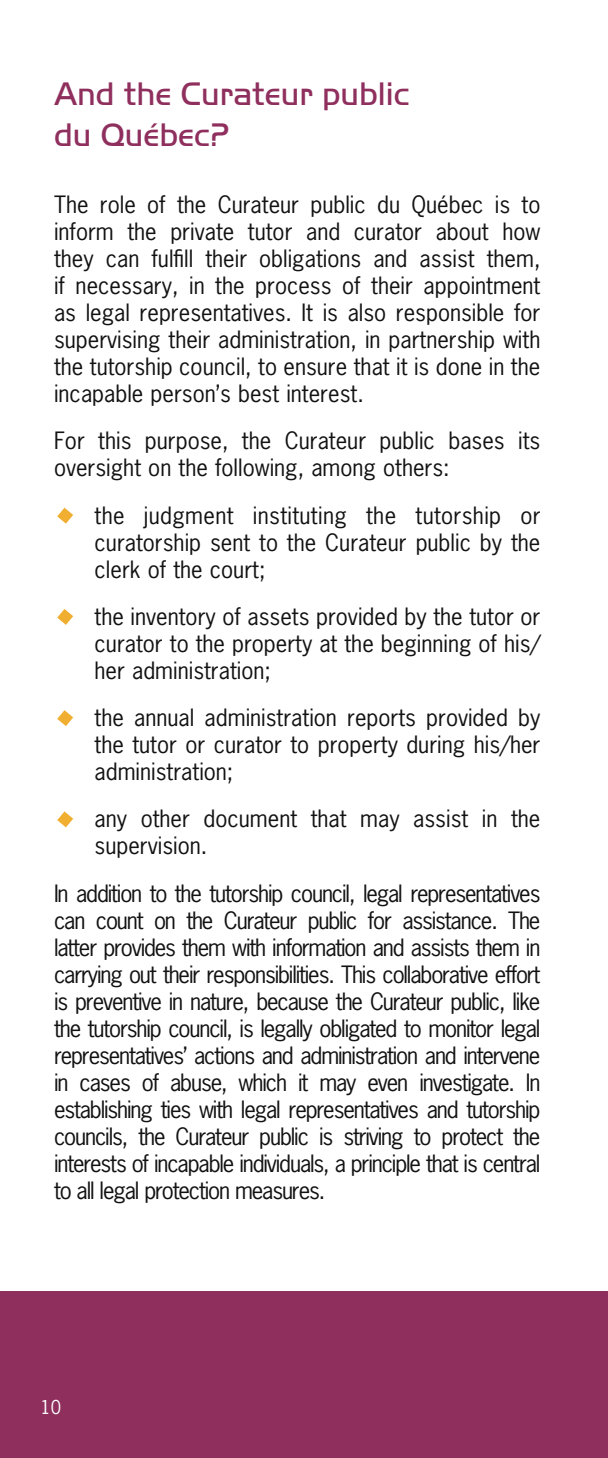
<style>
.page{position:relative;width:608px;height:1458px;background:#fff}
.page>*{position:absolute;margin:0;border:0;box-sizing:border-box;transform-origin:0 0}
.t1{font:33.75px/40.5px "Handel Got D Ligh";color:#8f2f5d}
.Liste{font:22.5px/27px "News Gothic Std";color:#121212;text-align:justify}
.t2{font:18px "News Gothic Std";color:#fff}
</style>
<div class="page">
<div style="left:0;top:1292px;width:608px;height:166px;background:#8f2f5d"></div>
<svg style="left:57px;top:508px;width:16px;height:16px"></svg>
<svg style="left:57px;top:609px;width:16px;height:16px"></svg>
<svg style="left:57px;top:710px;width:16px;height:16px"></svg>
<svg style="left:57px;top:811px;width:16px;height:16px"></svg>
<h1 class="t1" style="left:54px;top:74px;width:357px">And the Curateur public du Québec?</h1>
<p class="Liste" style="left:54px;top:191px;width:488px">The role of the Curateur public du Québec is to inform the private tutor and curator about how they can fulfill their obligations and assist them, if necessary, in the process of their appointment as legal representatives. It is also responsible for supervising their administration, in partnership with the tutorship council, to ensure that it is done in the incapable person’s best interest.</p>
<p class="Liste" style="left:54px;top:427px;width:487px">For this purpose, the Curateur public bases its oversight on the following, among others:</p>
<p class="Liste" style="left:94px;top:501px;width:447px">the judgment instituting the tutorship or curatorship sent to the Curateur public by the clerk of the court;</p>
<p class="Liste" style="left:94px;top:603px;width:447px">the inventory of assets provided by the tutor or curator to the property at the beginning of his/ her administration;</p>
<p class="Liste" style="left:94px;top:704px;width:447px">the annual administration reports provided by the tutor or curator to property during his/her administration;</p>
<p class="Liste" style="left:94px;top:805px;width:447px">any other document that may assist in the supervision.</p>
<p class="Liste" style="left:54px;top:879px;width:488px">In addition to the tutorship council, legal representatives can count on the Curateur public for assistance. The latter provides them with information and assists them in carrying out their responsibilities. This collaborative effort is preventive in nature, because the Curateur public, like the tutorship council, is legally obligated to monitor legal representatives’ actions and administration and intervene in cases of abuse, which it may even investigate. In establishing ties with legal representatives and tutorship councils, the Curateur public is striving to protect the interests of incapable individuals, a principle that is central to all legal protection measures.</p>
<p class="t2" style="left:40px;top:1395px;width:22px">10</p>
</div>
